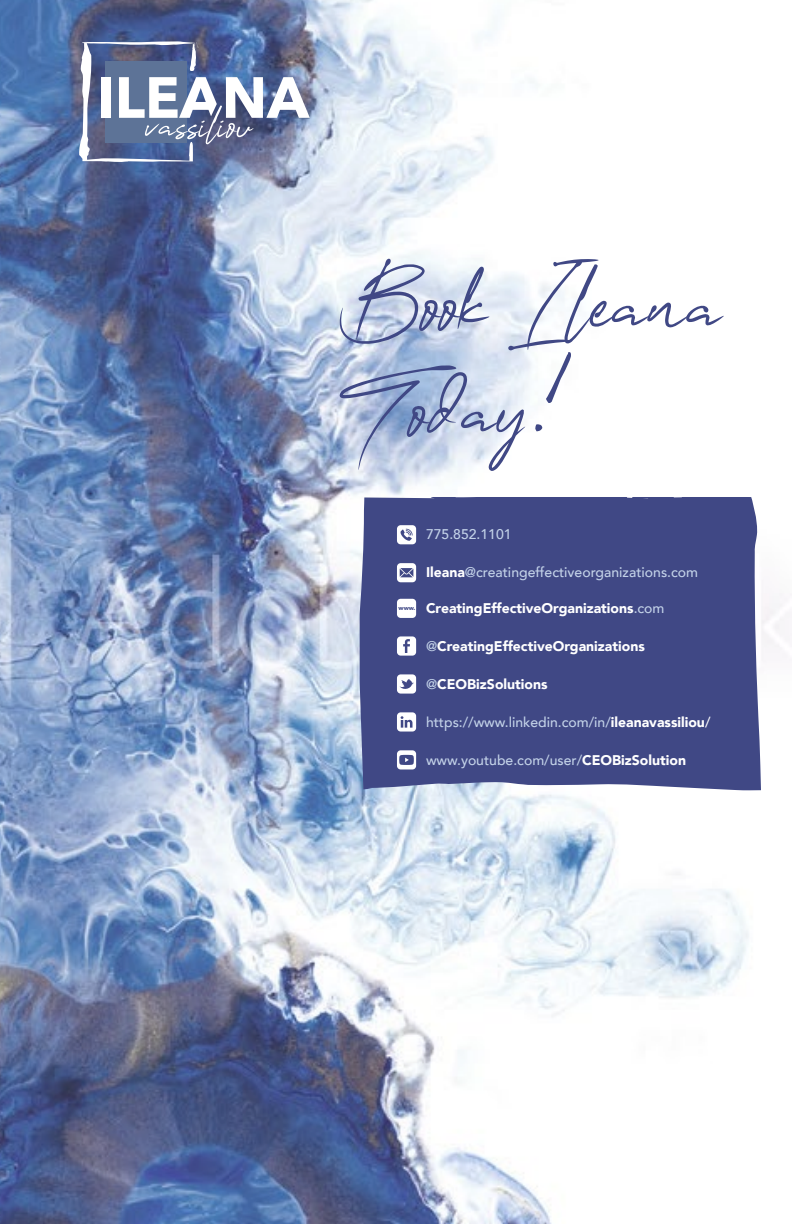
<style>
.page{position:relative;width:792px;height:1224px;background:#fff}
.page>*{position:absolute;margin:0;border:0;box-sizing:border-box;transform-origin:0 0}
.t1{font:125.7px/106px "One Signature";color:#404885}
.t2{font:500 14px "Avenir";color:#c3d2e8}
.t3{font:900 14px "Avenir";color:#fff}
.t4{font:900 6.2px "Avenir";color:#404885}
.s1{font-family:"DJB Whata Babe";font-size:70px}
.s2{font-weight:900;color:#fff}
.s3{font-weight:500;color:#c3d2e8}
.s4{color:#fff}
</style>
<div class="page">
<img style="left:0;top:0;width:784px;height:1224px">
<div style="left:360px;top:497px;width:401px;height:293px;background:#404885"></div>
<svg style="left:79px;top:41px;width:231px;height:121px"></svg>
<svg style="left:397px;top:674px;width:19px;height:20px"></svg>
<svg style="left:397px;top:636px;width:19px;height:20px"></svg>
<svg style="left:397px;top:750px;width:19px;height:19px"></svg>
<svg style="left:397px;top:525px;width:19px;height:19px"></svg>
<svg style="left:397px;top:563px;width:19px;height:19px"></svg>
<svg style="left:397px;top:712px;width:19px;height:20px"></svg>
<div style="left:397px;top:599px;width:19px;height:19px;background:#fff;border-radius:4px"></div>
<h1 class="t1" style="left:340px;top:257px;width:385px">Book Ileana<br>Today<span class="s1">!</span></h1>
<p class="t4" style="left:399px;top:602px;width:18px">www.</p>
<p class="t2" style="left:426px;top:522px;width:87px">775.852.1101</p>
<p class="t2" style="left:426px;top:560px;width:274px"><span class="s2">Ileana</span>@creatingeffectiveorganizations.com</p>
<p class="t3" style="left:426px;top:596px;width:240px">CreatingEffectiveOrganizations<span class="s3">.com</span></p>
<p class="t3" style="left:426px;top:634px;width:220px"><span class="s3">@</span>CreatingEffectiveOrganizations</p>
<p class="t3" style="left:426px;top:672px;width:123px"><span class="s3">@</span>CEOBizSolutions</p>
<p class="t2" style="left:426px;top:710px;width:286px">https://www.linkedin.com/in/<span class="s2">ileanavassiliou</span><span class="s4">/</span></p>
<p class="t2" style="left:426px;top:748px;width:262px">www.youtube.com/user/<span class="s2">CEOBizSolution</span></p>
</div>
